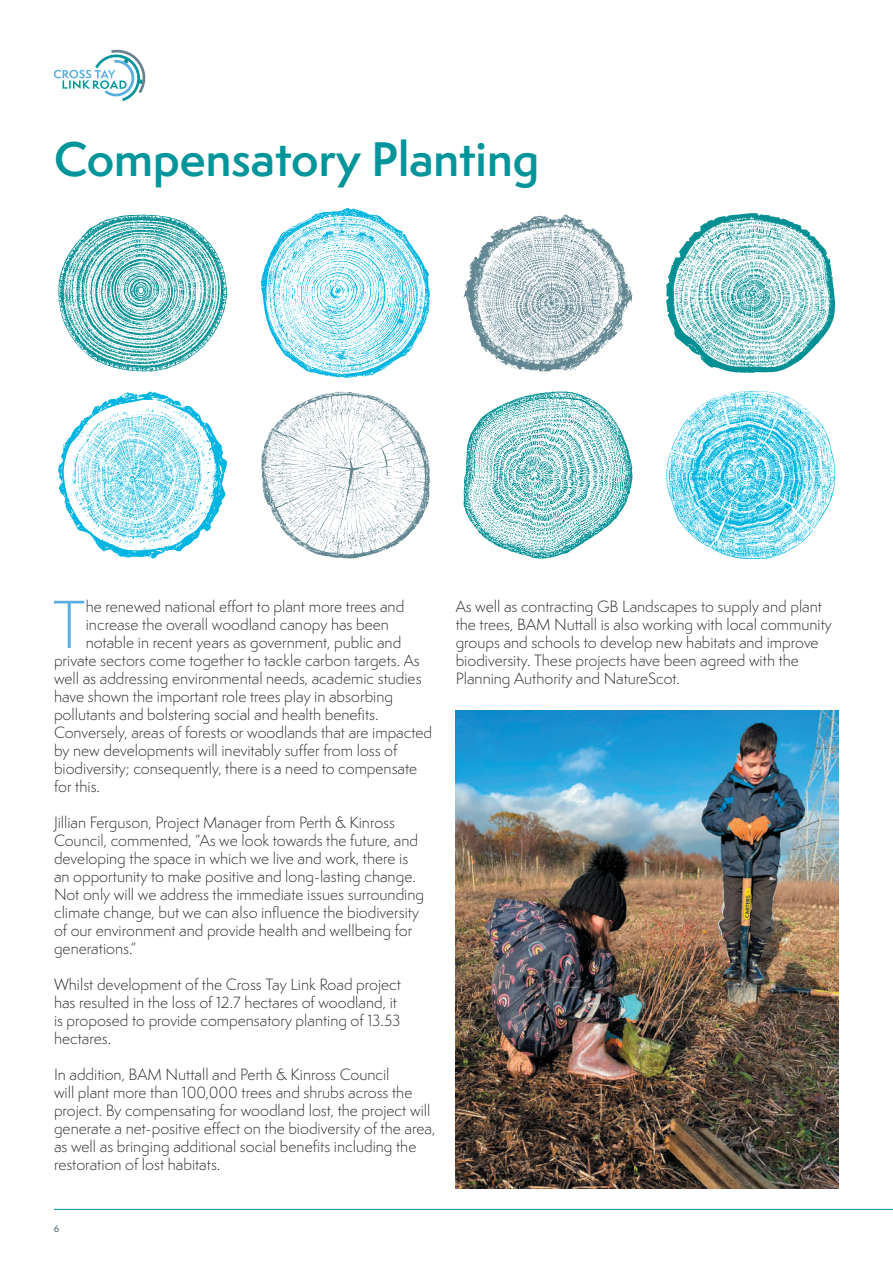
<style>
.page{position:relative;width:893px;height:1263px;background:#fff}
.page>*{position:absolute;margin:0;border:0;box-sizing:border-box;transform-origin:0 0}
.t1{font:300 62.55px "Semplicita Pro";color:#59aee1}
.t2{font:600 44.55px "Semplicita Pro";color:#00959a}
.t3{font:300 15px/18px "Semplicita Pro";color:#231f20}
.t4{font:600 9px "Semplicita Pro";color:#6c808e}
</style>
<div class="page">
<hr style="left:54px;top:1209px;width:839px;height:1px;background:#00959a">
<svg style="left:54px;top:50px;width:91px;height:51px"></svg>
<svg style="left:58px;top:215px;width:169px;height:157px"></svg>
<svg style="left:261px;top:208px;width:169px;height:170px"></svg>
<svg style="left:463px;top:214px;width:169px;height:158px"></svg>
<svg style="left:666px;top:213px;width:169px;height:160px"></svg>
<svg style="left:58px;top:391px;width:169px;height:168px"></svg>
<svg style="left:261px;top:392px;width:169px;height:166px"></svg>
<svg style="left:464px;top:391px;width:168px;height:168px"></svg>
<svg style="left:666px;top:391px;width:169px;height:168px"></svg>
<img style="left:456px;top:710px;width:383px;height:478px">
<h2 class="t2" style="left:54px;top:126px;width:487px">Compensatory Planting</h2>
<h1 class="t1" style="left:53px;top:583px;width:35px">T</h1>
<p class="t3" style="left:86px;top:597px;width:320px">he renewed national effort to plant more trees and</p>
<p class="t3" style="left:86px;top:615px;width:305px">increase the overall woodland canopy has been</p>
<p class="t3" style="left:86px;top:633px;width:317px">notable in recent years as government, public and</p>
<p class="t3" style="left:54px;top:651px;width:367px">private sectors come together to tackle carbon targets. As</p>
<p class="t3" style="left:54px;top:669px;width:369px">well as addressing environmental needs, academic studies</p>
<p class="t3" style="left:54px;top:687px;width:341px">have shown the important role trees play in absorbing</p>
<p class="t3" style="left:54px;top:705px;width:326px">pollutants and bolstering social and health benefits.</p>
<p class="t3" style="left:54px;top:723px;width:380px">Conversely, areas of forests or woodlands that are impacted</p>
<p class="t3" style="left:54px;top:741px;width:345px">by new developments will inevitably suffer from loss of</p>
<p class="t3" style="left:54px;top:759px;width:365px">biodiversity; consequently, there is a need to compensate</p>
<p class="t3" style="left:54px;top:777px;width:47px">for this.</p>
<p class="t3" style="left:54px;top:813px;width:372px">Jillian Ferguson, Project Manager from Perth &amp; Kinross Council, commented, “As we look towards the future, and developing the space in which we live and work, there is an opportunity to make positive and long-lasting change.<br>Not only will we address the immediate issues surrounding climate change, but we can also influence the biodiversity of our environment and provide health and wellbeing for generations.”</p>
<p class="t3" style="left:54px;top:975px;width:349px">Whilst development of the Cross Tay Link Road project has resulted in the loss of 12.7 hectares of woodland, it is proposed to provide compensatory planting of 13.53 hectares.</p>
<p class="t3" style="left:54px;top:1065px;width:383px">In addition, BAM Nuttall and Perth &amp; Kinross Council<br>will plant more than 100,000 trees and shrubs across the project. By compensating for woodland lost, the project will generate a net-positive effect on the biodiversity of the area, as well as bringing additional social benefits including the restoration of lost habitats.</p>
<p class="t3" style="left:456px;top:597px;width:378px">As well as contracting GB Landscapes to supply and plant the trees, BAM Nuttall is also working with local community groups and schools to develop new habitats and improve biodiversity. These projects have been agreed with the Planning Authority and NatureScot.</p>
<p class="t4" style="left:54px;top:1222px;width:7px">6</p>
</div>
